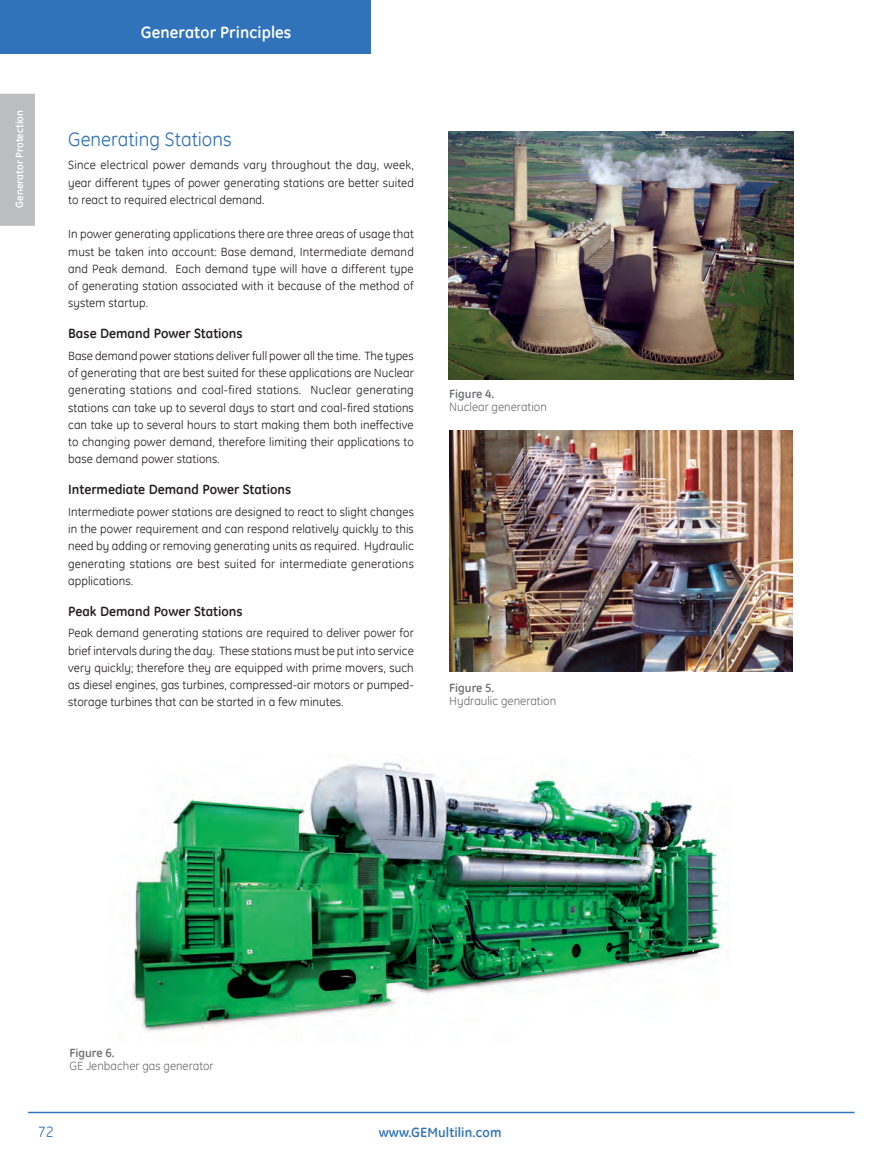
<style>
.page{position:relative;width:879px;height:1161px;background:#fff}
.page>*{position:absolute;margin:0;border:0;box-sizing:border-box;transform-origin:0 0}
.t1{font:19.5px "GE Inspira";color:#3073ba}
.t2{font:700 16.5px "GE Inspira";letter-spacing:.005em;color:#fff}
.t3{font:15px "GE Inspira";color:#3073ba}
.t4{font:700 13.5px "GE Inspira";color:#231f20}
.t5{font:700 13.5px "GE Inspira";letter-spacing:.005em;color:#3073ba}
.t6{font:12px/17.2px "GE Inspira";letter-spacing:.005em;color:#231f20;text-align:justify}
.t7{font:12px "GE Inspira";color:#6f7073}
.t8{font:700 12px "GE Inspira";color:#6f7073}
.t9{font:700 10.5px "GE Inspira";color:#fff}
</style>
<div class="page">
<div style="left:0;top:0;width:370px;height:54px;background:#3073ba"></div>
<hr style="left:28px;top:1112px;width:826px;height:1px;background:#3073ba">
<div style="left:0;top:93px;width:35px;height:133px;background:#bcbdc0"></div>
<img style="left:449px;top:430px;width:343px;height:242px">
<img style="left:131px;top:762px;width:592px;height:271px">
<img style="left:448px;top:131px;width:345px;height:249px">
<p class="t9" style="left:13px;top:208px;width:99px;rotate:-90deg">Generator Protection</p>
<h2 class="t2" style="left:141px;top:21px;width:152px">Generator Principles</h2>
<h1 class="t1" style="left:68px;top:127px;width:165px">Generating Stations</h1>
<p class="t6" style="left:68px;top:156px;width:347px">Since electrical power demands vary throughout the day, week, year different types of power generating stations are better suited to react to required electrical demand.</p>
<p class="t6" style="left:68px;top:225px;width:347px">In power generating applications there are three areas of usage that must be taken into account: Base demand, Intermediate demand and Peak demand. Each demand type will have a different type of generating station associated with it because of the method of system startup.</p>
<p class="t4" style="left:68px;top:325px;width:176px">Base Demand Power Stations</p>
<p class="t6" style="left:68px;top:347px;width:347px">Base demand power stations deliver full power all the time. The types of generating that are best suited for these applications are Nuclear generating stations and coal-fired stations. Nuclear generating stations can take up to several days to start and coal-fired stations can take up to several hours to start making them both ineffective to changing power demand, therefore limiting their applications to base demand power stations.</p>
<p class="t4" style="left:68px;top:481px;width:225px">Intermediate Demand Power Stations</p>
<p class="t6" style="left:68px;top:503px;width:347px">Intermediate power stations are designed to react to slight changes in the power requirement and can respond relatively quickly to this need by adding or removing generating units as required. Hydraulic generating stations are best suited for intermediate generations applications.</p>
<p class="t4" style="left:68px;top:602px;width:176px">Peak Demand Power Stations</p>
<p class="t6" style="left:68px;top:624px;width:347px">Peak demand generating stations are required to deliver power for brief intervals during the day. These stations must be put into service very quickly; therefore they are equipped with prime movers, such as diesel engines, gas turbines, compressed-air motors or pumped&shy;storage turbines that can be started in a few minutes.</p>
<p class="t8" style="left:449px;top:386px;width:47px">Figure 4.</p>
<p class="t7" style="left:449px;top:399px;width:99px">Nuclear generation</p>
<p class="t8" style="left:449px;top:680px;width:47px">Figure 5.</p>
<p class="t7" style="left:449px;top:693px;width:108px">Hydraulic generation</p>
<p class="t8" style="left:69px;top:1045px;width:47px">Figure 6.</p>
<p class="t7" style="left:69px;top:1058px;width:146px">GE Jenbacher gas generator</p>
<p class="t3" style="left:38px;top:1122px;width:17px">72</p>
<p class="t5" style="left:379px;top:1124px;width:124px">www.GEMultilin.com</p>
</div>
